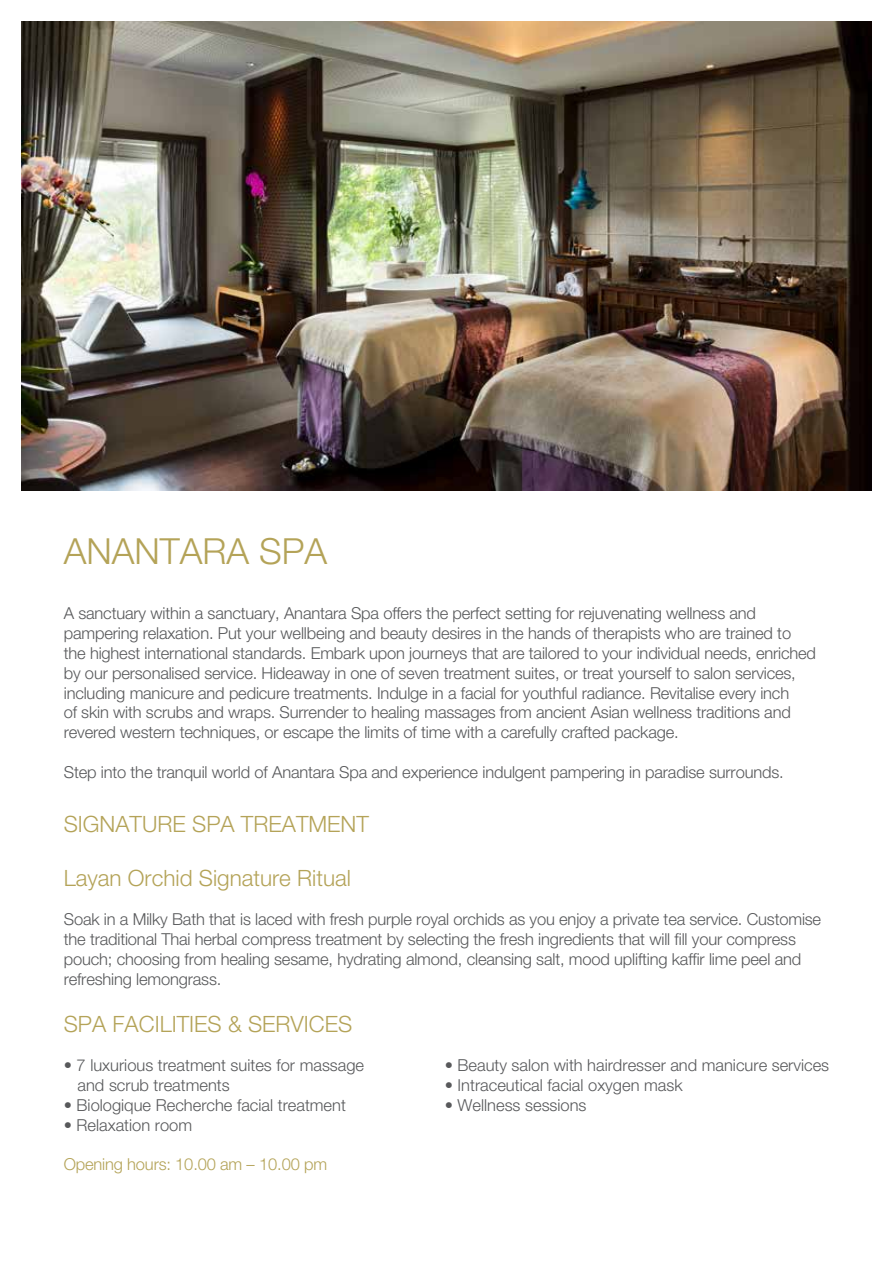
<style>
.page{position:relative;width:893px;height:1263px;background:#fff}
.page>*{position:absolute;margin:0;border:0;box-sizing:border-box;transform-origin:0 0}
.t1{font:300 36px "Helvetica Neue LT Pro";color:#b4a358}
.t2{font:300 22.5px "Helvetica Neue LT Pro";color:#b4a358}
.t3{font:300 16.5px/19.8px "Helvetica Neue LT Pro";letter-spacing:-.01em;color:#58595b}
.t4{font:300 16.5px "Helvetica Neue LT Pro";letter-spacing:-.01em;color:#b4a358}
</style>
<div class="page">
<img style="left:21px;top:21px;width:851px;height:469px">
<h1 class="t1" style="left:64px;top:529px;width:120px">Anantara</h1>
<h1 class="t1" style="left:259px;top:529px;width:46px">Spa</h1>
<p class="t3" style="left:64px;top:603px;width:754px">A sanctuary within a sanctuary, Anantara Spa offers the perfect setting for rejuvenating wellness and pampering relaxation. Put your wellbeing and beauty desires in the hands of therapists who are trained to the highest international standards. Embark upon journeys that are tailored to your individual needs, enriched by our personalised service. Hideaway in one of seven treatment suites, or treat yourself to salon services, including manicure and pedicure treatments. Indulge in a facial for youthful radiance. Revitalise every inch<br>of skin with scrubs and wraps. Surrender to healing massages from ancient Asian wellness traditions and revered western techniques, or escape the limits of time with a carefully crafted package.</p>
<p class="t3" style="left:64px;top:762px;width:721px">Step into the tranquil world of Anantara Spa and experience indulgent pampering in paradise surrounds.</p>
<h2 class="t2" style="left:64px;top:810px;width:307px">SIGNATURE SPA TREATMENT</h2>
<h2 class="t2" style="left:64px;top:864px;width:289px">Layan Orchid Signature Ritual</h2>
<p class="t3" style="left:64px;top:909px;width:759px">Soak in a Milky Bath that is laced with fresh purple royal orchids as you enjoy a private tea service. Customise the traditional Thai herbal compress treatment by selecting the fresh ingredients that will fill your compress pouch; choosing from healing sesame, hydrating almond, cleansing salt, mood uplifting kaffir lime peel and refreshing lemongrass.</p>
<h2 class="t2" style="left:64px;top:1010px;width:290px">SPA FACILITIES &amp; SERVICES</h2>
<p class="t3" style="left:64px;top:1055px;width:302px">• 7 luxurious treatment suites for massage</p>
<p class="t3" style="left:445px;top:1055px;width:386px">• Beauty salon with hairdresser and manicure services</p>
<p class="t3" style="left:78px;top:1075px;width:154px">and scrub treatments</p>
<p class="t3" style="left:445px;top:1075px;width:239px">• Intraceutical facial oxygen mask</p>
<p class="t3" style="left:64px;top:1095px;width:284px">• Biologique Recherche facial treatment</p>
<p class="t3" style="left:445px;top:1095px;width:143px">• Wellness sessions</p>
<p class="t3" style="left:64px;top:1114px;width:130px">• Relaxation room</p>
<p class="t4" style="left:64px;top:1154px;width:265px">Opening hours: 10.00 am – 10.00 pm</p>
</div>
